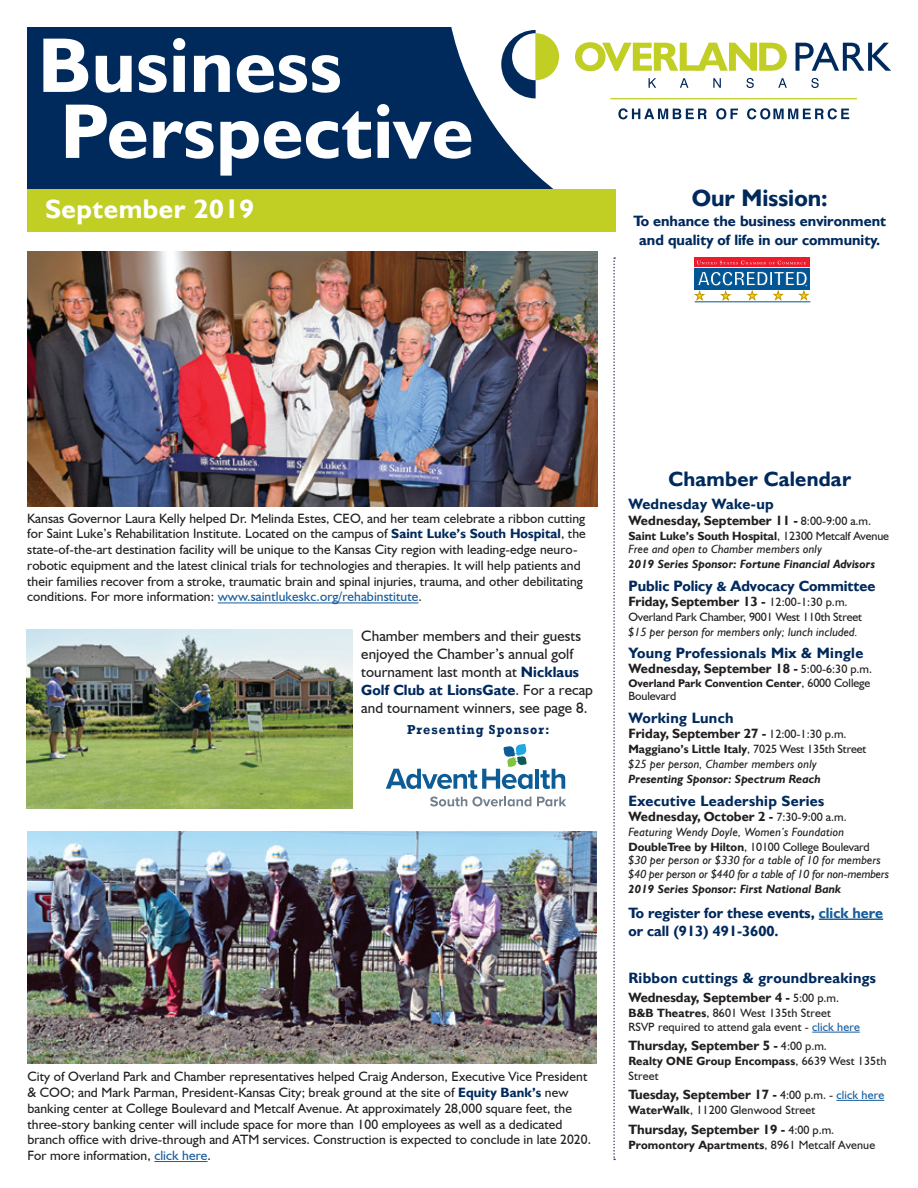
<style>
.page{position:relative;width:918px;height:1188px;background:#fff}
.page>*{position:absolute;margin:0;border:0;box-sizing:border-box;transform-origin:0 0}
.New_member_contact{font:700 78px/66px "Humanist 521 TL";letter-spacing:.01em;color:#fff}
.t1{font:700 27px "Humanist 521 TL";letter-spacing:.02em;color:#fff}
.t2{font:700 24px "Humanist 521 TL";color:#00295c}
.t3{font:700 21px "Humanist 521 TL";letter-spacing:.01em;color:#00295c}
.t4{font:700 15px/19.5px "Humanist 521 TL";color:#00295c;text-align:center}
.New_member_categorie{font:15px/18px "Humanist 521 BT";letter-spacing:.005em;color:#231f20}
.t5{font:700 15px "Humanist 521 TL";letter-spacing:.02em;color:#00295c}
.t6{font:13.5px/15.8px "Humanist 521 BT";letter-spacing:.005em;color:#231f20}
.t7{font:700 13.5px "Humanist 521 TL";color:#231f20}
.t8{font:700 13.35px "Rockwell";letter-spacing:.08em;color:#00295c;scale:.95 1}
.t9{font:700 12px/15px "Humanist 521 TL";color:#231f20}
.t10{font:italic 12px "Humanist 521 TL";letter-spacing:.01em;color:#231f20}
.t11{font:italic 700 12px "Humanist 521 TL";letter-spacing:.005em;color:#231f20}
.t12{font:12px "Humanist 521 BT";letter-spacing:.01em;color:#231f20}
.t13{font:12px "Humanist 521 BT";letter-spacing:-.01em;color:#231f20}
.t14{font:italic 12px/13.5px "Humanist 521 TL";letter-spacing:-.01em;color:#231f20}
.t15{font:700 11.25px "Humanist 521 TL";color:#231f20}
.t16{font:4.5px "Myriad Pro";color:#fff}
.s1{font-family:"Humanist 521 TL";font-weight:700;color:#00295c}
.s2{color:#175d9e}
.s3{font-family:"Humanist 521 BT";font-weight:400;font-size:12px}
.s4{font-family:"Humanist 521 BT";font-weight:400}
.s5{font-size:13.5px}
.s6{font-family:"Humanist 521 TL";font-weight:700}
.s7{font-family:"Humanist 521 BT";font-weight:400;font-size:12px;color:#175d9e}
</style>
<div class="page">
<div style="left:27px;top:27px;width:641px;height:162px;background:#00295c"></div>
<svg style="left:445px;top:27px;width:444px;height:205px"></svg>
<div style="left:27px;top:189px;width:588px;height:42px;background:#c1ce23"></div>
<hr style="left:819px;top:919px;width:64px;height:1px;background:#175d9e">
<hr style="left:812px;top:1032px;width:48px;height:1px;background:#175d9e">
<hr style="left:836px;top:1100px;width:48px;height:1px;background:#175d9e">
<div style="left:695px;top:268px;width:115px;height:22px;background:#005595"></div>
<div style="left:695px;top:257px;width:115px;height:10px;background:#ee1b2c"></div>
<hr style="left:695px;top:301px;width:115px;height:1px;background:#005595">
<svg style="left:697px;top:261px;width:109px;height:3px"></svg>
<svg style="left:694px;top:271px;width:115px;height:30px"></svg>
<svg style="left:613px;top:257px;width:2px;height:903px"></svg>
<svg style="left:575px;top:42px;width:212px;height:29px"></svg>
<svg style="left:796px;top:43px;width:95px;height:28px"></svg>
<svg style="left:649px;top:78px;width:7px;height:10px"></svg>
<svg style="left:680px;top:78px;width:8px;height:10px"></svg>
<svg style="left:713px;top:78px;width:8px;height:10px"></svg>
<svg style="left:746px;top:78px;width:8px;height:10px"></svg>
<svg style="left:778px;top:78px;width:9px;height:10px"></svg>
<svg style="left:811px;top:78px;width:8px;height:10px"></svg>
<hr style="left:610px;top:98px;width:247px;height:1px;background:#c1ce23">
<svg style="left:501px;top:30px;width:58px;height:68px"></svg>
<svg style="left:618px;top:108px;width:89px;height:11px"></svg>
<svg style="left:716px;top:108px;width:22px;height:11px"></svg>
<svg style="left:747px;top:108px;width:102px;height:11px"></svg>
<img style="left:28px;top:831px;width:569px;height:233px">
<img style="left:27px;top:251px;width:570px;height:255px">
<hr style="left:154px;top:1161px;width:54px;height:1px;background:#175d9e">
<hr style="left:218px;top:603px;width:200px;height:1px;background:#175d9e">
<img style="left:27px;top:630px;width:325px;height:178px">
<svg style="left:430px;top:797px;width:101px;height:9px"></svg>
<svg style="left:537px;top:797px;width:29px;height:9px"></svg>
<hr style="left:535px;top:769px;width:4px;height:20px;background:#0d5c96">
<svg style="left:540px;top:769px;width:25px;height:20px"></svg>
<svg style="left:386px;top:744px;width:147px;height:45px"></svg>
<p class="New_member_contact" style="left:38px;top:30px;width:437px">Business<br>Perspective</p>
<p class="t1" style="left:45px;top:192px;width:211px">September 2019</p>
<p class="t2" style="left:692px;top:183px;width:138px">Our Mission:</p>
<p class="t4" style="left:633px;top:210px;width:254px">To enhance the business environment and quality of life in our community.</p>
<p class="t16" style="left:806px;top:284px;width:3px">®</p>
<p class="t6" style="left:27px;top:510px;width:560px">Kansas Governor Laura Kelly helped Dr. Melinda Estes, CEO, and her team celebrate a ribbon cutting for Saint Luke’s Rehabilitation Institute. Located on the campus of <span class="s1">Saint Luke’s South Hospital</span>, the state-of-the-art destination facility will be unique to the Kansas City region with leading-edge neuro&shy;robotic equipment and the latest clinical trials for technologies and therapies. It will help patients and their families recover from a stroke, traumatic brain and spinal injuries, trauma, and other debilitating conditions. For more information: <span class="s2">www.saintlukeskc.org/rehabinstitute</span>.</p>
<p class="New_member_categorie" style="left:361px;top:627px;width:233px">Chamber members and their guests enjoyed the Chamber’s annual golf tournament last month at <span class="s1">Nicklaus Golf Club at LionsGate</span>. For a recap and tournament winners, see page 8.</p>
<p class="t8" style="left:407px;top:722px;width:152px">Presenting Sponsor:</p>
<p class="t6" style="left:27px;top:1069px;width:565px">City of Overland Park and Chamber representatives helped Craig Anderson, Executive Vice President &amp; COO; and Mark Parman, President-Kansas City; break ground at the site of <span class="s1">Equity Bank’s</span> new banking center at College Boulevard and Metcalf Avenue. At approximately 28,000 square feet, the three-story banking center will include space for more than 100 employees as well as a dedicated branch office with drive-through and ATM services. Construction is expected to conclude in late 2020.<br>For more information, <span class="s2">click here</span>.</p>
<p class="t3" style="left:668px;top:466px;width:184px">Chamber Calendar</p>
<p class="t5" style="left:628px;top:494px;width:147px">Wednesday Wake-up</p>
<p class="t7" style="left:628px;top:511px;width:244px">Wednesday, September 11 - <span class="s3">8:00-9:00 a.m.</span></p>
<p class="t9" style="left:628px;top:528px;width:262px">Saint Luke’s South Hospital<span class="s4">, 12300 Metcalf Avenue</span></p>
<p class="t10" style="left:628px;top:541px;width:195px">Free and open to Chamber members only</p>
<p class="t11" style="left:628px;top:556px;width:248px">2019 Series Sponsor: Fortune Financial Advisors</p>
<p class="t4" style="left:628px;top:575px;width:248px">Public Policy <span class="s5">&amp;</span> Advocacy Committee</p>
<p class="t7" style="left:628px;top:592px;width:221px">Friday, September 13 - <span class="s3">12:00-1:30 p.m.</span></p>
<p class="t13" style="left:628px;top:609px;width:235px">Overland Park Chamber, 9001 West 110th Street</p>
<p class="t10" style="left:628px;top:624px;width:231px">$15 per person for members only; lunch included.</p>
<p class="t5" style="left:628px;top:643px;width:236px">Young Professionals Mix &amp; Mingle</p>
<p class="t7" style="left:628px;top:660px;width:245px">Wednesday, September 18 - <span class="s3">5:00-6:30 p.m.</span></p>
<p class="t15" style="left:628px;top:676px;width:243px">Overland Park Convention Center<span class="s3">, 6000 College</span></p>
<p class="t13" style="left:628px;top:689px;width:50px">Boulevard</p>
<p class="t5" style="left:628px;top:708px;width:107px">Working Lunch</p>
<p class="t7" style="left:628px;top:725px;width:220px">Friday, September 27 - <span class="s3">12:00-1:30 p.m.</span></p>
<p class="t9" style="left:628px;top:741px;width:239px">Maggiano’s Little Italy<span class="s4">, 7025 West 135th Street</span></p>
<p class="t10" style="left:628px;top:757px;width:190px">$25 per person, Chamber members only</p>
<p class="t11" style="left:628px;top:772px;width:194px">Presenting Sponsor: Spectrum Reach</p>
<p class="t5" style="left:628px;top:791px;width:197px">Executive Leadership Series</p>
<p class="t7" style="left:628px;top:808px;width:220px">Wednesday, October 2 - <span class="s3">7:30-9:00 a.m.</span></p>
<p class="t10" style="left:628px;top:824px;width:217px">Featuring Wendy Doyle, Women’s Foundation</p>
<p class="t13" style="left:628px;top:839px;width:243px"><span class="s6">DoubleTree by Hilton</span>, 10100 College Boulevard</p>
<p class="t14" style="left:628px;top:853px;width:262px">$30 per person or $330 for a table of 10 for members $40 per person or $440 for a table of 10 for non-members</p>
<p class="t11" style="left:628px;top:881px;width:214px">2019 Series Sponsor: First National Bank</p>
<p class="t4" style="left:628px;top:904px;width:256px;line-height:18px;text-align:left">To register for these events, <span class="s2">click here </span>or call (913) 491-3600.</p>
<p class="t5" style="left:628px;top:968px;width:249px">Ribbon cuttings &amp; groundbreakings</p>
<p class="t7" style="left:628px;top:989px;width:212px">Wednesday, September 4 - <span class="s3">5:00 p.m.</span></p>
<p class="t12" style="left:628px;top:1005px;width:204px"><span class="s6">B&amp;B Theatres</span>, 8601 West 135th Street</p>
<p class="t12" style="left:628px;top:1019px;width:233px">RSVP required to attend gala event - <span class="s2">click here</span></p>
<p class="t7" style="left:628px;top:1037px;width:200px">Thursday, September 5 - <span class="s3">4:00 p.m.</span></p>
<p class="t9" style="left:628px;top:1053px;width:259px">Realty ONE Group Encompass<span class="s4">, 6639 West 135th<br>Street</span></p>
<p class="t7" style="left:628px;top:1086px;width:257px">Tuesday, September 17 - <span class="s3">4:00 p.m. -</span> <span class="s7">click here</span></p>
<p class="t12" style="left:628px;top:1103px;width:188px"><span class="s6">WaterWalk</span>, 11200 Glenwood Street</p>
<p class="t7" style="left:628px;top:1120px;width:207px">Thursday, September 19 - <span class="s3">4:00 p.m.</span></p>
<p class="t9" style="left:628px;top:1137px;width:248px">Promontory Apartments<span class="s4">, 8961 Metcalf Avenue</span></p>
</div>
